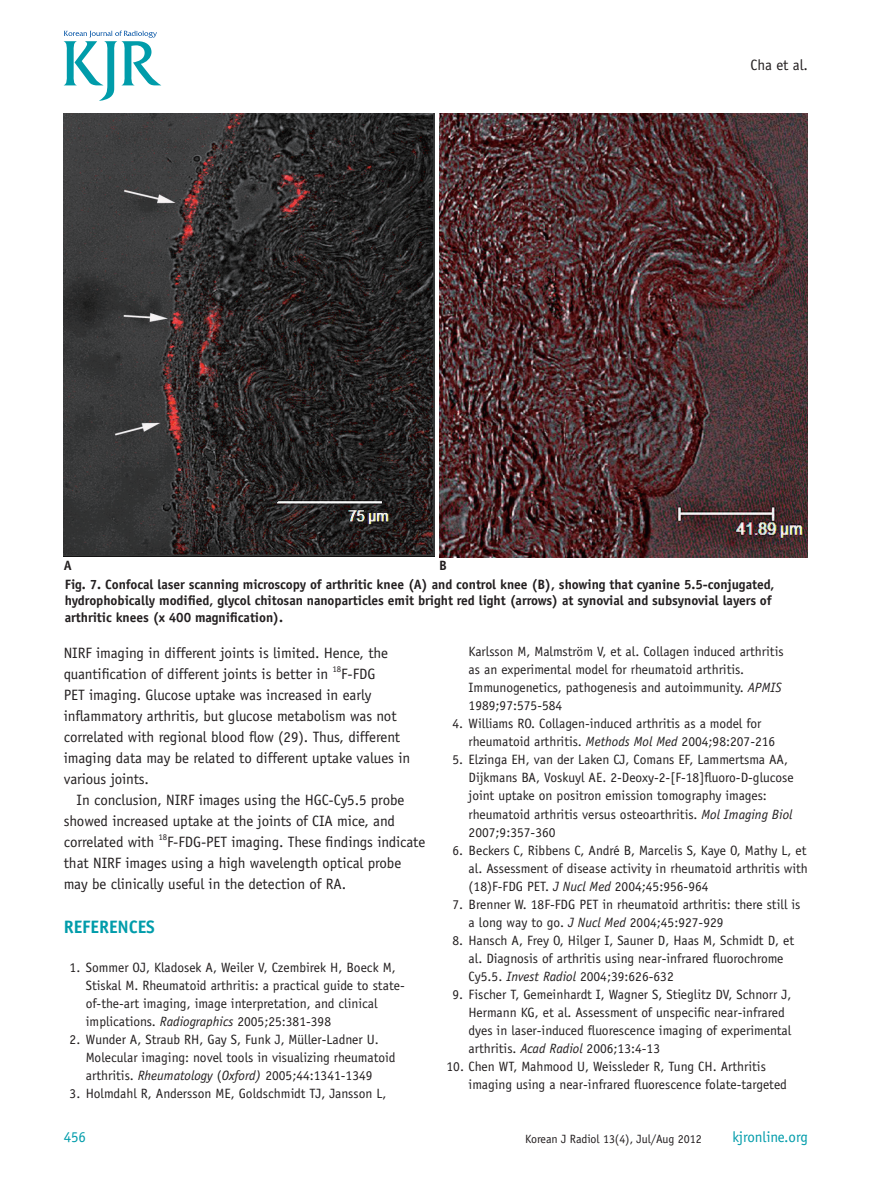
<style>
.page{position:relative;width:893px;height:1191px;background:#fff}
.page>*{position:absolute;margin:0;border:0;box-sizing:border-box;transform-origin:0 0}
.Refer제목{font:700 18px "Officina Sans Std";letter-spacing:-.005em;color:#009caa}
.본문{font:15px/21px "Officina Sans Std";letter-spacing:-.005em;color:#231f20}
.t1{font:15px "Officina Sans Std";letter-spacing:-.005em;color:#009caa}
.Ref{font:13.5px/18px "Officina Sans Std";color:#231f20}
.그림제목{font:700 13.5px/16.2px "Officina Sans Std";letter-spacing:-.005em;color:#231f20}
.t2{font:12px "Officina Sans Std";letter-spacing:-.005em;color:#231f20}
.s1{font-style:italic}
</style>
<div class="page">
<svg style="left:64px;top:31px;width:97px;height:70px"></svg>
<img style="left:64px;top:114px;width:371px;height:443px">
<img style="left:439px;top:114px;width:369px;height:443px">
<p class="본문" style="left:750px;top:54px;width:59px">Cha et al.</p>
<p class="그림제목" style="left:64px;top:557px;width:10px">A</p>
<p class="그림제목" style="left:439px;top:557px;width:9px">B</p>
<p class="그림제목" style="left:65px;top:576px;width:711px">Fig. 7. Confocal laser scanning microscopy of arthritic knee (A) and control knee (B), showing that cyanine 5.5-conjugated, hydrophobically modified, glycol chitosan nanoparticles emit bright red light (arrows) at synovial and subsynovial layers of arthritic knees (x 400 magnification).</p>
<p class="본문" style="left:64px;top:642px;width:348px">NIRF imaging in different joints is limited. Hence, the quantification of different joints is better in <sup>18</sup>F-FDG<br>PET imaging. Glucose uptake was increased in early inflammatory arthritis, but glucose metabolism was not correlated with regional blood flow (29). Thus, different imaging data may be related to different uptake values in various joints.</p>
<p class="본문" style="left:64px;top:789px;width:363px;text-indent:13px">In conclusion, NIRF images using the HGC-Cy5.5 probe showed increased uptake at the joints of CIA mice, and correlated with <sup>18</sup>F-FDG-PET imaging. These findings indicate that NIRF images using a high wavelength optical probe may be clinically useful in the detection of RA.</p>
<p class="Refer제목" style="left:64px;top:916px;width:93px">REFERENCES</p>
<p class="Ref" style="left:86px;top:958px;width:320px;text-indent:-16px">1. Sommer OJ, Kladosek A, Weiler V, Czembirek H, Boeck M, Stiskal M. Rheumatoid arthritis: a practical guide to state&shy;of-the-art imaging, image interpretation, and clinical implications. <span class="s1">Radiographics</span> 2005;25:381-398</p>
<p class="Ref" style="left:86px;top:1030px;width:311px;text-indent:-16px">2. Wunder A, Straub RH, Gay S, Funk J, Müller-Ladner U.<br>Molecular imaging: novel tools in visualizing rheumatoid arthritis. <span class="s1">Rheumatology</span> (<span class="s1">Oxford)</span> 2005;44:1341-1349</p>
<p class="Ref" style="left:70px;top:1084px;width:318px">3. Holmdahl R, Andersson ME, Goldschmidt TJ, Jansson L,</p>
<p class="Ref" style="left:469px;top:643px;width:317px">Karlsson M, Malmström V, et al. Collagen induced arthritis as an experimental model for rheumatoid arthritis.<br>Immunogenetics, pathogenesis and autoimmunity. <span class="s1">APMIS </span>1989;97:575-584</p>
<p class="Ref" style="left:469px;top:715px;width:308px;text-indent:-16px">4. Williams RO. Collagen-induced arthritis as a model for rheumatoid arthritis. <span class="s1">Methods Mol Med</span> 2004;98:207-216</p>
<p class="Ref" style="left:469px;top:751px;width:327px;text-indent:-16px">5. Elzinga EH, van der Laken CJ, Comans EF, Lammertsma AA, Dijkmans BA, Voskuyl AE. 2-Deoxy-2-[F-18]fluoro-D-glucose joint uptake on positron emission tomography images: rheumatoid arthritis versus osteoarthritis. <span class="s1">Mol Imaging Biol </span>2007;9:357-360</p>
<p class="Ref" style="left:469px;top:841px;width:341px;text-align:justify;text-indent:-16px">6. Beckers C, Ribbens C, André B, Marcelis S, Kaye O, Mathy L, et al. Assessment of disease activity in rheumatoid arthritis with (18)F-FDG PET. <span class="s1">J Nucl Med</span> 2004;45:956-964</p>
<p class="Ref" style="left:469px;top:895px;width:333px;text-indent:-16px">7. Brenner W. 18F-FDG PET in rheumatoid arthritis: there still is a long way to go. <span class="s1">J Nucl Med</span> 2004;45:927-929</p>
<p class="Ref" style="left:469px;top:931px;width:327px;text-indent:-16px">8. Hansch A, Frey O, Hilger I, Sauner D, Haas M, Schmidt D, et al. Diagnosis of arthritis using near-infrared fluorochrome<br>Cy5.5. <span class="s1">Invest Radiol</span> 2004;39:626-632</p>
<p class="Ref" style="left:469px;top:985px;width:324px;text-indent:-16px">9. Fischer T, Gemeinhardt I, Wagner S, Stieglitz DV, Schnorr J, Hermann KG, et al. Assessment of unspecific near-infrared dyes in laser-induced fluorescence imaging of experimental arthritis. <span class="s1">Acad Radiol</span> 2006;13:4-13</p>
<p class="Ref" style="left:469px;top:1057px;width:320px;text-indent:-22px">10. Chen WT, Mahmood U, Weissleder R, Tung CH. Arthritis imaging using a near-infrared fluorescence folate-targeted</p>
<p class="t1" style="left:64px;top:1128px;width:24px">456</p>
<p class="t2" style="left:525px;top:1132px;width:178px">Korean J Radiol 13(4), Jul/Aug 2012</p>
<p class="t1" style="left:732px;top:1128px;width:77px">kjronline.org</p>
</div>
